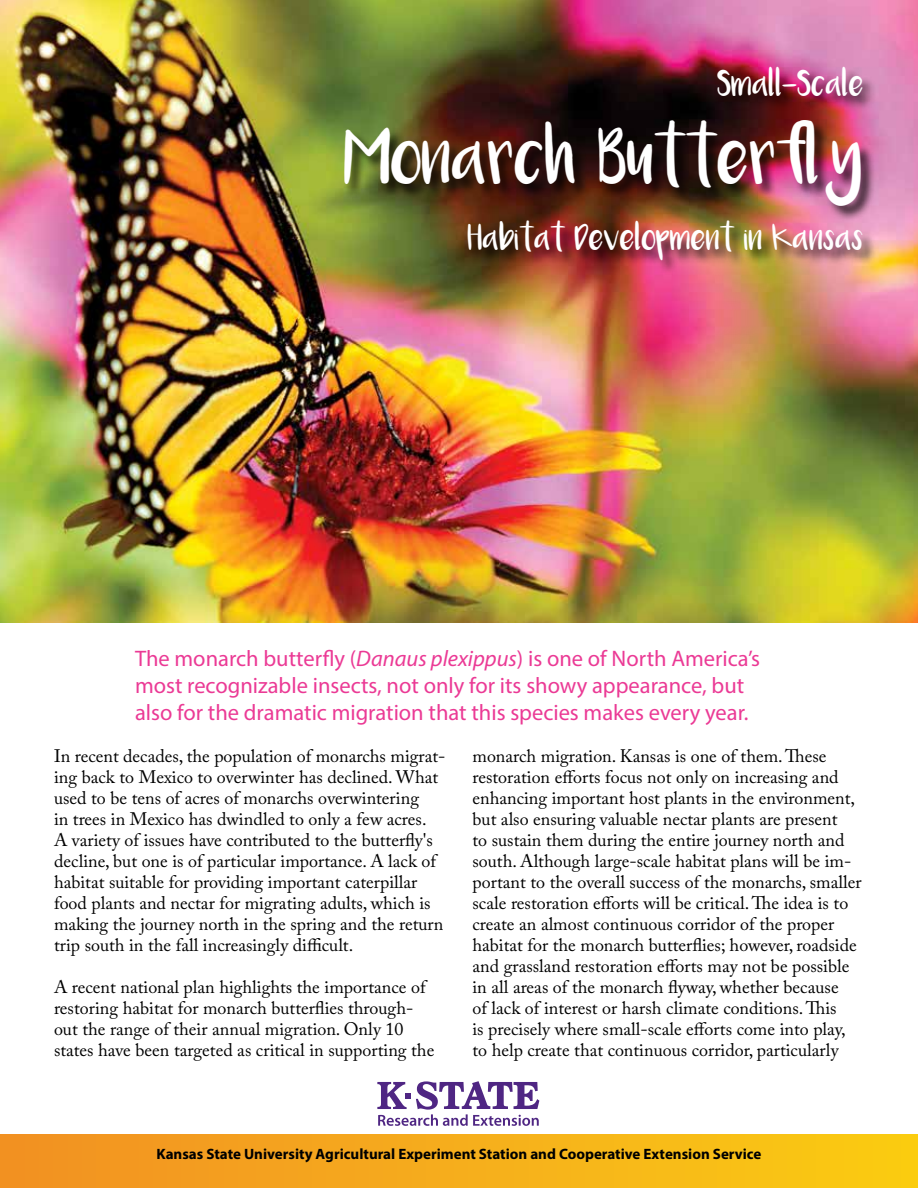
<style>
.page{position:relative;width:918px;height:1188px;background:#fff}
.page>*{position:absolute;margin:0;border:0;box-sizing:border-box;transform-origin:0 0}
.t1{font:42px "Luna";color:#fff}
.t2{font:22.5px/27px "Myriad Pro";color:#eb3a95}
.t3{font:19.5px "Luna";color:#fff}
.t4{font:18px/21px "Adobe Caslon Pro";color:#000}
.t5{font:700 15px "Myriad Pro";color:#000}
.s1{font-style:italic}
</style>
<div class="page">
<div style="left:0;top:1134px;width:918px;height:54px;background:linear-gradient(to right,#f19023,#facc12)"></div>
<img style="left:0;top:0;width:918px;height:623px">
<svg style="left:377px;top:1081px;width:162px;height:45px"></svg>
<div style="left:344px;top:67px;width:533px;height:209px;background:#000;opacity:.75"></div>
<p class="t3" style="left:718px;top:78px;width:148px">Small-Scale</p>
<h1 class="t1" style="left:344px;top:145px;width:521px">Monarch Butterfly</h1>
<p class="t3" style="left:468px;top:232px;width:398px">Habitat Development in Kansas</p>
<p class="t2" style="left:135px;top:645px;width:626px">The monarch butterfly (<span class="s1">Danaus plexippus</span>) is one of North America’s most recognizable insects, not only for its showy appearance, but also for the dramatic migration that this species makes every year.</p>
<p class="t4" style="left:54px;top:745px;width:393px">In recent decades, the population of monarchs migrat&shy;ing back to Mexico to overwinter has declined. What used to be tens of acres of monarchs overwintering<br>in trees in Mexico has dwindled to only a few acres.<br>A variety of issues have contributed to the butterfly's decline, but one is of particular importance. A lack of habitat suitable for providing important caterpillar food plants and nectar for migrating adults, which is making the journey north in the spring and the return trip south in the fall increasingly difficult.</p>
<p class="t4" style="left:54px;top:977px;width:382px">A recent national plan highlights the importance of restoring habitat for monarch butterflies through&shy;out the range of their annual migration. Only 10 states have been targeted as critical in supporting the</p>
<p class="t4" style="left:472px;top:746px;width:391px">monarch migration. Kansas is one of them. These restoration efforts focus not only on increasing and enhancing important host plants in the environment, but also ensuring valuable nectar plants are present<br>to sustain them during the entire journey north and south. Although large-scale habitat plans will be im&shy;portant to the overall success of the monarchs, smaller scale restoration efforts will be critical. The idea is to create an almost continuous corridor of the proper habitat for the monarch butterflies; however, roadside and grassland restoration efforts may not be possible in all areas of the monarch flyway, whether because<br>of lack of interest or harsh climate conditions. This<br>is precisely where small-scale efforts come into play, to help create that continuous corridor, particularly</p>
<p class="t5" style="left:156px;top:1144px;width:607px">Kansas State University Agricultural Experiment Station and Cooperative Extension Service</p>
</div>
